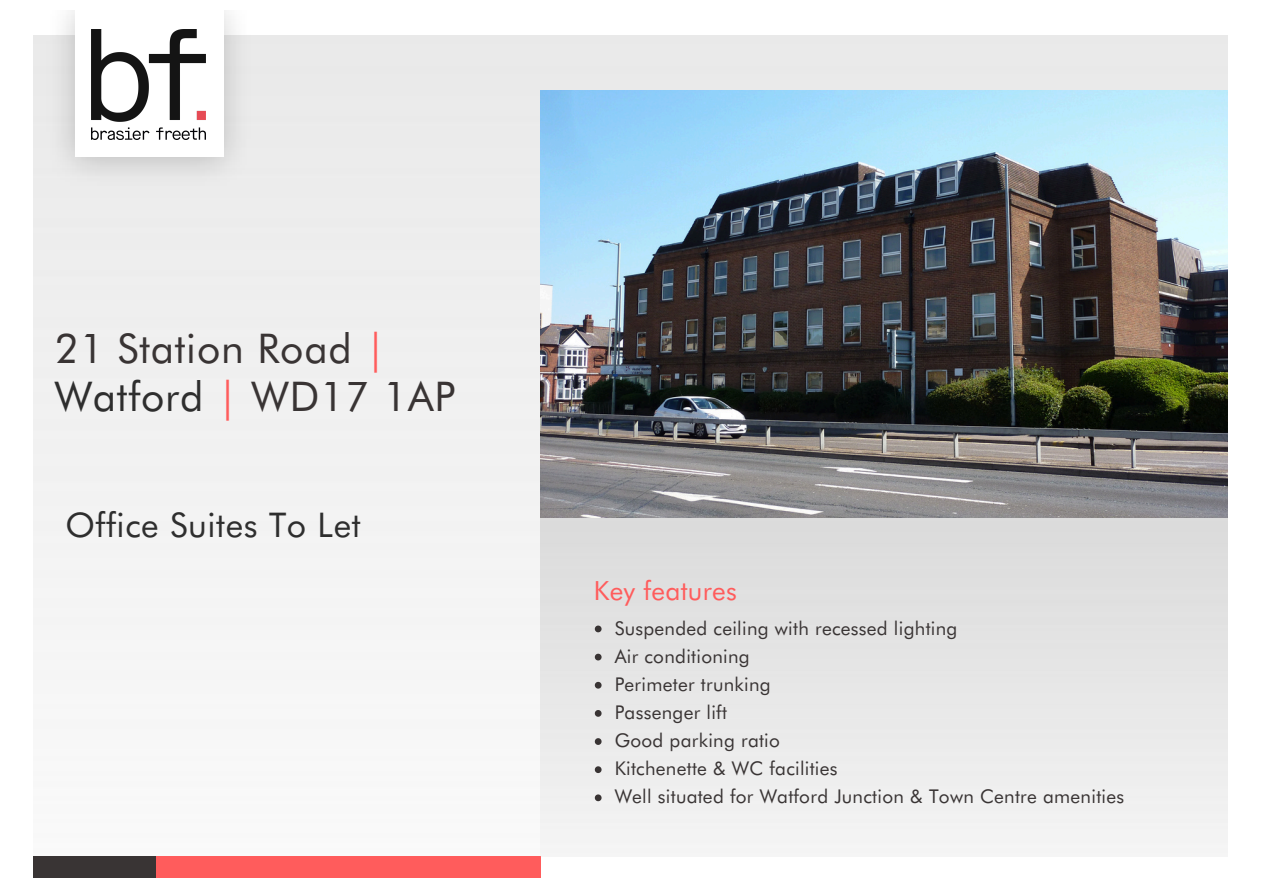
<style>
.page{position:relative;width:1263px;height:894px;background:#fff}
.page>*{position:absolute;margin:0;border:0;box-sizing:border-box;transform-origin:0 0}
.t1{font:40.95px/48.3px "Futura BT";letter-spacing:.02em;color:#393434}
.t2{font:34.05px "Futura BT";letter-spacing:.02em;color:#2e2e2e}
.t3{font:26.4px "Futura BT";letter-spacing:.01em;color:#ff5c5c}
.t4{font:18.9px "Futura BT";letter-spacing:.015em;color:#393434}
.s1{color:#ff5c5c}
.s2{color:#2e2e2e}
</style>
<div class="page">
<div style="left:113px;top:856px;width:427px;height:21px;background:#ff5c5c"></div>
<div style="left:33px;top:856px;width:122px;height:21px;background:#393434"></div>
<div style="left:75px;top:8px;width:148px;height:149px;background:#fff"></div>
<img style="left:92px;top:29px;width:113px;height:111px">
<img style="left:540px;top:90px;width:688px;height:766px">
<svg style="left:595px;top:625px;width:7px;height:7px"></svg>
<svg style="left:595px;top:653px;width:7px;height:7px"></svg>
<svg style="left:595px;top:681px;width:7px;height:7px"></svg>
<svg style="left:595px;top:709px;width:7px;height:7px"></svg>
<svg style="left:595px;top:738px;width:7px;height:6px"></svg>
<svg style="left:595px;top:766px;width:7px;height:6px"></svg>
<svg style="left:595px;top:794px;width:7px;height:7px"></svg>
<p class="t1" style="left:55px;top:321px;width:402px">21 Station Road <span class="s1">|<br></span><span class="s2">Watford</span> <span class="s1">|</span> WD17 1AP</p>
<p class="t2" style="left:65px;top:499px;width:297px">Office Suites To Let</p>
<p class="t3" style="left:594px;top:571px;width:145px">Key features</p>
<h3 class="t4" style="left:615px;top:613px;width:344px">Suspended ceiling with recessed lighting</h3>
<p class="t4" style="left:615px;top:641px;width:137px">Air conditioning</p>
<p class="t4" style="left:615px;top:670px;width:158px">Perimeter trunking</p>
<p class="t4" style="left:615px;top:698px;width:114px">Passenger lift</p>
<p class="t4" style="left:615px;top:726px;width:167px">Good parking ratio</p>
<p class="t4" style="left:615px;top:754px;width:224px">Kitchenette &amp; WC facilities</p>
<p class="t4" style="left:615px;top:782px;width:511px">Well situated for Watford Junction &amp; Town Centre amenities</p>
</div>
